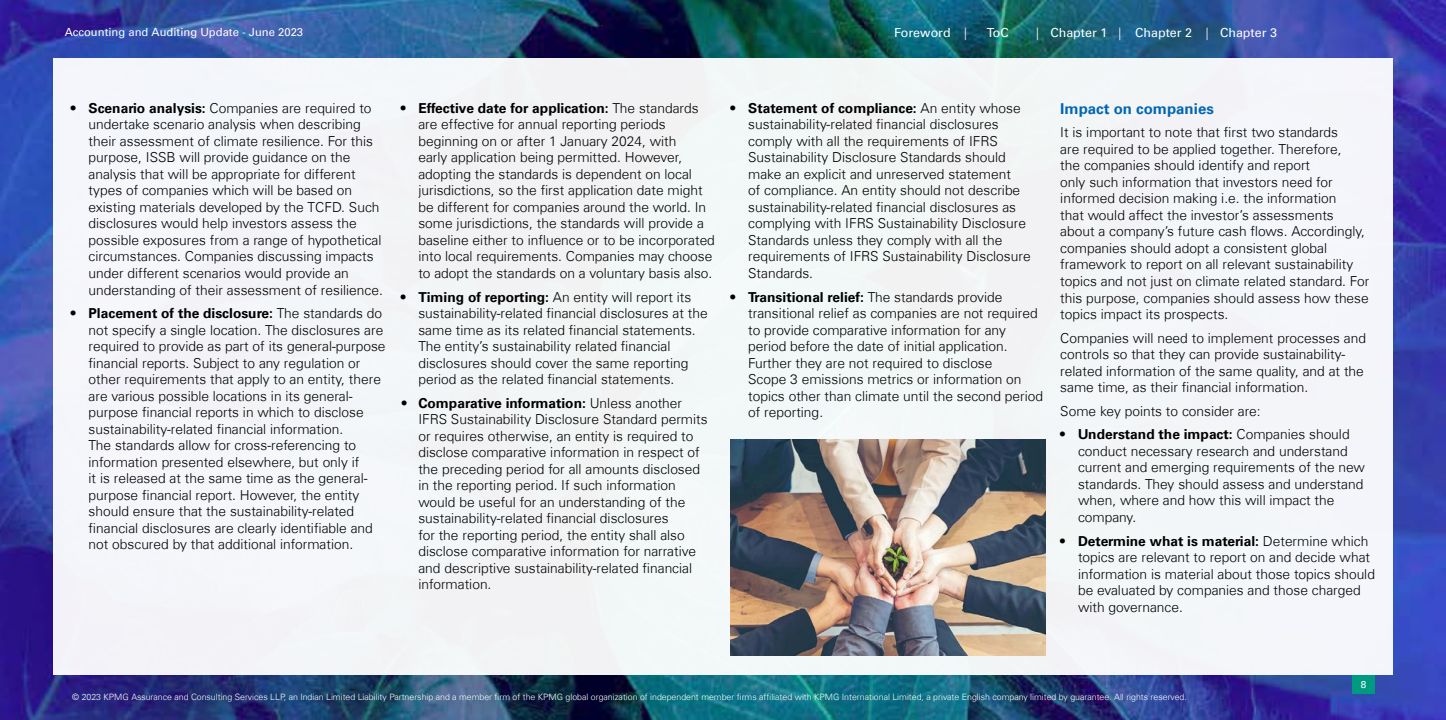
<style>
.page{position:relative;width:1446px;height:720px;background:#fff}
.page>*{position:absolute;margin:0;border:0;box-sizing:border-box;transform-origin:0 0}
.t1{font:700 15px "Universfor KPMG";color:#0066b3}
.t2{font:300 13.75px/16.5px "Universfor KPMG";color:#000}
.t3{font:12.5px "Universfor KPMG";color:#fff}
.t4{font:11.25px "Universfor KPMG";color:#fff}
.t5{font:10px "Universfor KPMG";color:#fff}
.t6{font:300 8.75px "Universfor KPMG";color:#fff}
.s1{font-weight:300}
.s2{font-weight:700}
</style>
<div class="page">
<img style="left:0;top:0;width:1446px;height:719px">
<div style="left:53px;top:58px;width:1340px;height:617px;background:#f3f6f8"></div>
<img style="left:730px;top:439px;width:315px;height:216px">
<div style="left:1352px;top:675px;width:23px;height:18px;background:#009a81"></div>
<p class="t4" style="left:65px;top:26px;width:240px">Accounting and Auditing Update - June 2023</p>
<p class="t3" style="left:894px;top:25px;width:74px">Foreword <span class="s1">|</span></p>
<p class="t3" style="left:986px;top:25px;width:24px">ToC</p>
<p class="t3" style="left:1036px;top:25px;width:242px"><span class="s1">|</span> Chapter 1 <span class="s1">|</span> Chapter 2 <span class="s1">|</span> Chapter 3</p>
<p class="t2" style="left:89px;top:100px;width:296px;text-indent:-18px"><span class="s2">• Scenario analysis:</span> Companies are required to undertake scenario analysis when describing their assessment of climate resilience. For this purpose, ISSB will provide guidance on the analysis that will be appropriate for different types of companies which will be based on existing materials developed by the TCFD. Such disclosures would help investors assess the possible exposures from a range of hypothetical circumstances. Companies discussing impacts under different scenarios would provide an understanding of their assessment of resilience.</p>
<p class="t2" style="left:89px;top:305px;width:298px;text-indent:-18px"><span class="s2">• Placement of the disclosure:</span> The standards do not specify a single location. The disclosures are required to provide as part of its general-purpose financial reports. Subject to any regulation or other requirements that apply to an entity, there are various possible locations in its general&shy;purpose financial reports in which to disclose sustainability-related financial information.<br>The standards allow for cross-referencing to information presented elsewhere, but only if<br>it is released at the same time as the general&shy;purpose financial report. However, the entity should ensure that the sustainability-related financial disclosures are clearly identifiable and not obscured by that additional information.</p>
<p class="t2" style="left:418px;top:100px;width:298px;text-indent:-18px"><span class="s2">• Effective date for application:</span> The standards are effective for annual reporting periods beginning on or after 1 January 2024, with<br>early application being permitted. However, adopting the standards is dependent on local jurisdictions, so the first application date might be different for companies around the world. In some jurisdictions, the standards will provide a baseline either to influence or to be incorporated into local requirements. Companies may choose to adopt the standards on a voluntary basis also.</p>
<p class="t2" style="left:418px;top:288px;width:291px;text-indent:-18px"><span class="s2">• Timing of reporting:</span> An entity will report its sustainability-related financial disclosures at the same time as its related financial statements.<br>The entity’s sustainability related financial disclosures should cover the same reporting period as the related financial statements.</p>
<p class="t2" style="left:418px;top:394px;width:291px;text-indent:-18px">• <span class="s2">Comparative information:</span> Unless another IFRS Sustainability Disclosure Standard permits or requires otherwise, an entity is required to disclose comparative information in respect of the preceding period for all amounts disclosed in the reporting period. If such information would be useful for an understanding of the sustainability-related financial disclosures<br>for the reporting period, the entity shall also disclose comparative information for narrative and descriptive sustainability-related financial information.</p>
<p class="t2" style="left:748px;top:100px;width:284px;text-indent:-18px"><span class="s2">• Statement of compliance:</span> An entity whose sustainability-related financial disclosures comply with all the requirements of IFRS Sustainability Disclosure Standards should make an explicit and unreserved statement<br>of compliance. An entity should not describe sustainability-related financial disclosures as complying with IFRS Sustainability Disclosure Standards unless they comply with all the requirements of IFRS Sustainability Disclosure Standards.</p>
<p class="t2" style="left:748px;top:288px;width:296px;text-indent:-18px"><span class="s2">• Transitional relief:</span> The standards provide transitional relief as companies are not required to provide comparative information for any period before the date of initial application.<br>Further they are not required to disclose<br>Scope 3 emissions metrics or information on topics other than climate until the second period of reporting.</p>
<p class="t1" style="left:1060px;top:99px;width:155px">Impact on companies</p>
<p class="t2" style="left:1060px;top:124px;width:310px">It is important to note that first two standards<br>are required to be applied together. Therefore,<br>the companies should identify and report<br>only such information that investors need for informed decision making i.e. the information<br>that would affect the investor’s assessments about a company’s future cash flows. Accordingly, companies should adopt a consistent global framework to report on all relevant sustainability topics and not just on climate related standard. For this purpose, companies should assess how these topics impact its prospects.</p>
<p class="t2" style="left:1060px;top:329px;width:307px">Companies will need to implement processes and controls so that they can provide sustainability&shy;related information of the same quality, and at the same time, as their financial information.</p>
<p class="t2" style="left:1060px;top:402px;width:202px">Some key points to consider are:</p>
<p class="t2" style="left:1078px;top:426px;width:288px;text-indent:-18px"><span class="s2">• Understand the impact:</span> Companies should conduct necessary research and understand current and emerging requirements of the new standards. They should assess and understand when, where and how this will impact the company.</p>
<p class="t2" style="left:1078px;top:532px;width:298px;text-indent:-18px"><span class="s2">• Determine what is material:</span> Determine which topics are relevant to report on and decide what information is material about those topics should be evaluated by companies and those charged with governance.</p>
<p class="t5" style="left:1361px;top:678px;width:7px">8</p>
<p class="t6" style="left:72px;top:691px;width:1116px">© 2023 KPMG Assurance and Consulting Services LLP, an Indian Limited Liability Partnership and a member firm of the KPMG global organization of independent member firms affiliated with KPMG International Limited, a private English company limited by guarantee. All rights reserved.</p>
</div>
